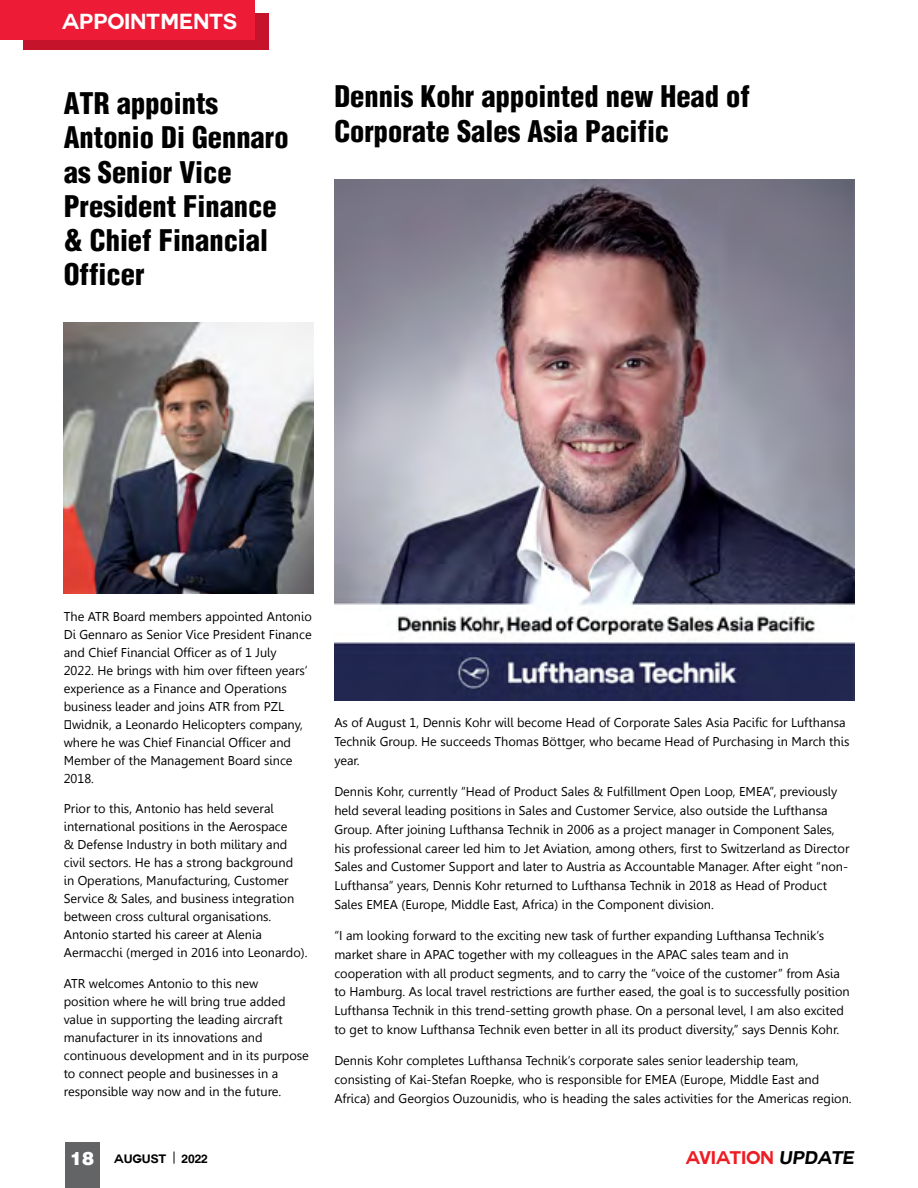
<style>
.page{position:relative;width:918px;height:1188px;background:#fff}
.page>*{position:absolute;margin:0;border:0;box-sizing:border-box;transform-origin:0 0}
.t1{font:900 condensed 28.5px/34.2px "Context Black Condensed S Si";color:#000}
.t2{font:700 21.3px "Couture";color:#fff}
.t3{font:700 18px "Couture";color:#ed1d24}
.t4{font:12.75px/18px "Gisha";color:#000}
.t5{font:700 12px "Couture";color:#000}
.s1{font-family:"Context Black S Si";font-weight:900;font-size:18px;color:#fff}
.s2{font-style:italic;color:#000}
</style>
<div class="page">
<img style="left:64px;top:322px;width:249px;height:272px">
<div style="left:23px;top:14px;width:246px;height:36px;background:#c4132a"></div>
<div style="left:0;top:0;width:255px;height:39px;background:#ed1b35"></div>
<img style="left:334px;top:180px;width:521px;height:520px">
<div style="left:65px;top:1143px;width:35px;height:45px;background:#636466"></div>
<svg style="left:174px;top:1152px;width:1px;height:12px"></svg>
<h2 class="t2" style="left:62px;top:11px;width:176px">APPOINTMENTS</h2>
<h1 class="t1" style="left:64px;top:86px;width:226px">ATR appoints<br>Antonio Di Gennaro as Senior Vice<br>President Finance &amp; Chief Financial<br>Officer</h1>
<h1 class="t1" style="left:334px;top:79px;width:417px;line-height:35px">Dennis Kohr appointed new Head of<br>Corporate Sales Asia Pacific</h1>
<p class="t4" style="left:64px;top:607px;width:250px">The ATR Board members appointed Antonio Di Gennaro as Senior Vice President Finance and Chief Financial Officer as of 1 July<br>2022. He brings with him over fifteen years’ experience as a Finance and Operations business leader and joins ATR from PZL Świdnik, a Leonardo Helicopters company, where he was Chief Financial Officer and Member of the Management Board since 2018.</p>
<p class="t4" style="left:64px;top:800px;width:245px">Prior to this, Antonio has held several international positions in the Aerospace<br>&amp; Defense Industry in both military and civil sectors. He has a strong background<br>in Operations, Manufacturing, Customer Service &amp; Sales, and business integration between cross cultural organisations.<br>Antonio started his career at Alenia Aermacchi (merged in 2016 into Leonardo).</p>
<p class="t4" style="left:64px;top:975px;width:247px">ATR welcomes Antonio to this new<br>position where he will bring true added value in supporting the leading aircraft manufacturer in its innovations and continuous development and in its purpose to connect people and businesses in a responsible way now and in the future.</p>
<p class="t4" style="left:334px;top:714px;width:517px;line-height:18.8px">As of August 1, Dennis Kohr will become Head of Corporate Sales Asia Pacific for Lufthansa<br>Technik Group. He succeeds Thomas Böttger, who became Head of Purchasing in March this year.</p>
<p class="t4" style="left:334px;top:783px;width:517px;line-height:18.8px">Dennis Kohr, currently “Head of Product Sales &amp; Fulfillment Open Loop, EMEA”, previously held several leading positions in Sales and Customer Service, also outside the Lufthansa Group. After joining Lufthansa Technik in 2006 as a project manager in Component Sales, his professional career led him to Jet Aviation, among others, first to Switzerland as Director Sales and Customer Support and later to Austria as Accountable Manager. After eight “non-Lufthansa” years, Dennis Kohr returned to Lufthansa Technik in 2018 as Head of Product Sales EMEA (Europe, Middle East, Africa) in the Component division.</p>
<p class="t4" style="left:334px;top:926px;width:517px;line-height:18.8px">“I am looking forward to the exciting new task of further expanding Lufthansa Technik’s market share in APAC together with my colleagues in the APAC sales team and in cooperation with all product segments, and to carry the “voice of the customer” from Asia to Hamburg. As local travel restrictions are further eased, the goal is to successfully position Lufthansa Technik in this trend-setting growth phase. On a personal level, I am also excited to get to know Lufthansa Technik even better in all its product diversity,” says Dennis Kohr.</p>
<p class="t4" style="left:334px;top:1052px;width:519px;line-height:18.8px">Dennis Kohr completes Lufthansa Technik’s corporate sales senior leadership team, consisting of Kai-Stefan Roepke, who is responsible for EMEA (Europe, Middle East and<br>Africa) and Georgios Ouzounidis, who is heading the sales activities for the Americas region.</p>
<p class="t5" style="left:70px;top:1153px;width:98px"><span class="s1">18</span> AUGUST</p>
<p class="t5" style="left:182px;top:1153px;width:27px">2022</p>
<h3 class="t3" style="left:686px;top:1149px;width:170px">AVIATION <span class="s2">UPDATE</span></h3>
</div>
